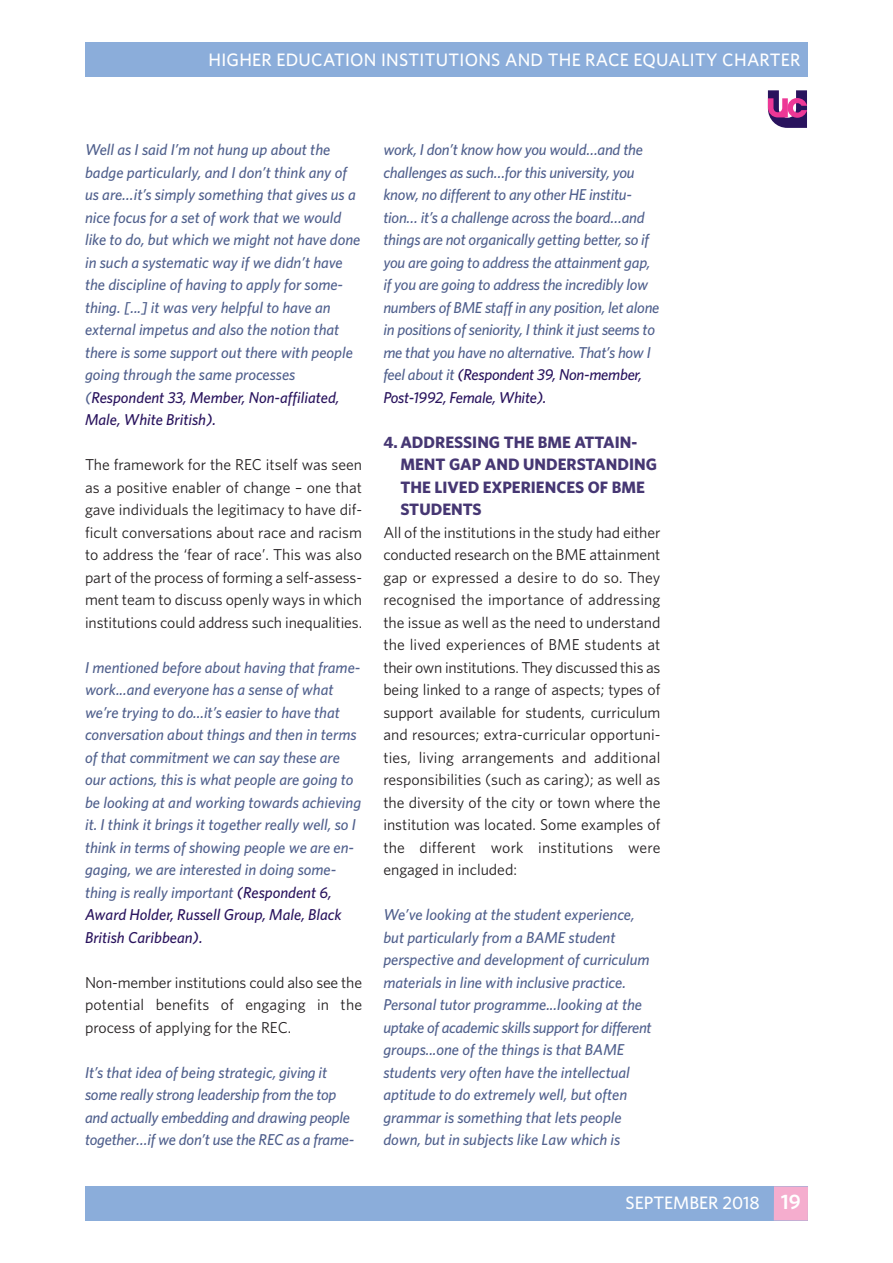
<style>
.page{position:relative;width:893px;height:1263px;background:#fff}
.page>*{position:absolute;margin:0;border:0;box-sizing:border-box;transform-origin:0 0}
.t1{font:600 21px "Whitney";color:#fff}
.t2{font:500 18px "Whitney";letter-spacing:.015em;color:#fff}
.t3{font:700 16.5px/22.5px "Whitney";color:#463773}
.t4{font:italic 500 15.75px/22.5px "Whitney";color:#50608d}
.t5{font:15.75px/22.5px "Whitney";color:#231f20;text-align:justify}
.s1{color:#29135d}
</style>
<div class="page">
<div style="left:85px;top:1186px;width:723px;height:34px;background:#8badda"></div>
<div style="left:85px;top:43px;width:723px;height:34px;background:#8badda"></div>
<div style="left:774px;top:1186px;width:34px;height:34px;background:#f5adce"></div>
<svg style="left:768px;top:90px;width:39px;height:38px"></svg>
<p class="t2" style="left:208px;top:50px;width:593px">HIGHER EDUCATION INSTITUTIONS AND THE RACE EQUALITY CHARTER</p>
<p class="t4" style="left:85px;top:138px;width:277px">Well as I said I’m not hung up about the badge particularly, and I don’t think any of us are…it’s simply something that gives us a nice focus for a set of work that we would like to do, but which we might not have done in such a systematic way if we didn’t have the discipline of having to apply for some&shy;thing. [...] it was very helpful to have an external impetus and also the notion that there is some support out there with people going through the same processes (<span class="s1">Respondent 33, Member, Non-affiliated, Male, White British).</span></p>
<p class="t5" style="left:85px;top:453px;width:279px">The framework for the REC itself was seen as a positive enabler of change – one that gave individuals the legitimacy to have dif&shy;ficult conversations about race and racism to address the ‘fear of race’. This was also part of the process of forming a self-assess&shy;ment team to discuss openly ways in which institutions could address such inequalities.</p>
<p class="t4" style="left:85px;top:656px;width:278px">I mentioned before about having that frame&shy;work...and everyone has a sense of what we’re trying to do...it’s easier to have that conversation about things and then in terms of that commitment we can say these are our actions, this is what people are going to be looking at and working towards achieving it. I think it brings it together really well, so I think in terms of showing people we are en&shy;gaging, we are interested in doing some&shy;thing is really important <span class="s1">(Respondent 6, Award Holder, Russell Group, Male, Black British Caribbean).</span></p>
<p class="t5" style="left:85px;top:971px;width:279px">Non-member institutions could also see the potential benefits of engaging in the process of applying for the REC.</p>
<p class="t4" style="left:85px;top:1061px;width:271px">It’s that idea of being strategic, giving it some really strong leadership from the top and actually embedding and drawing people together…if we don’t use the REC as a frame-</p>
<p class="t4" style="left:383px;top:138px;width:278px">work, I don’t know how you would…and the challenges as such…for this university, you know, no different to any other HE institu&shy;tion… it’s a challenge across the board…and things are not organically getting better, so if you are going to address the attainment gap, if you are going to address the incredibly low numbers of BME staff in any position, let alone in positions of seniority, I think it just seems to me that you have no alternative. That’s how I feel about it <span class="s1">(Respondent 39, Non-member, Post-1992, Female, White).</span></p>
<p class="t3" style="left:400px;top:431px;width:258px;text-indent:-17px">4. ADDRESSING THE BME ATTAIN-<br>MENT GAP AND UNDERSTANDING<br>THE LIVED EXPERIENCES OF BME<br>STUDENTS</p>
<p class="t5" style="left:383px;top:521px;width:279px">All of the institutions in the study had either conducted research on the BME attainment gap or expressed a desire to do so. They recognised the importance of addressing the issue as well as the need to understand the lived experiences of BME students at their own institutions. They discussed this as being linked to a range of aspects; types of support available for students, curriculum and resources; extra-curricular opportuni&shy;ties, living arrangements and additional responsibilities (such as caring); as well as the diversity of the city or town where the institution was located. Some examples of the different work institutions were engaged in included:</p>
<p class="t4" style="left:383px;top:903px;width:270px">We’ve looking at the student experience, but particularly from a BAME student perspective and development of curriculum materials in line with inclusive practice.<br>Personal tutor programme...looking at the uptake of academic skills support for different groups...one of the things is that BAME students very often have the intellectual aptitude to do extremely well, but often grammar is something that lets people down, but in subjects like Law which is</p>
<p class="t2" style="left:625px;top:1192px;width:136px">SEPTEMBER 2018</p>
<h1 class="t1" style="left:781px;top:1190px;width:22px">19</h1>
</div>
